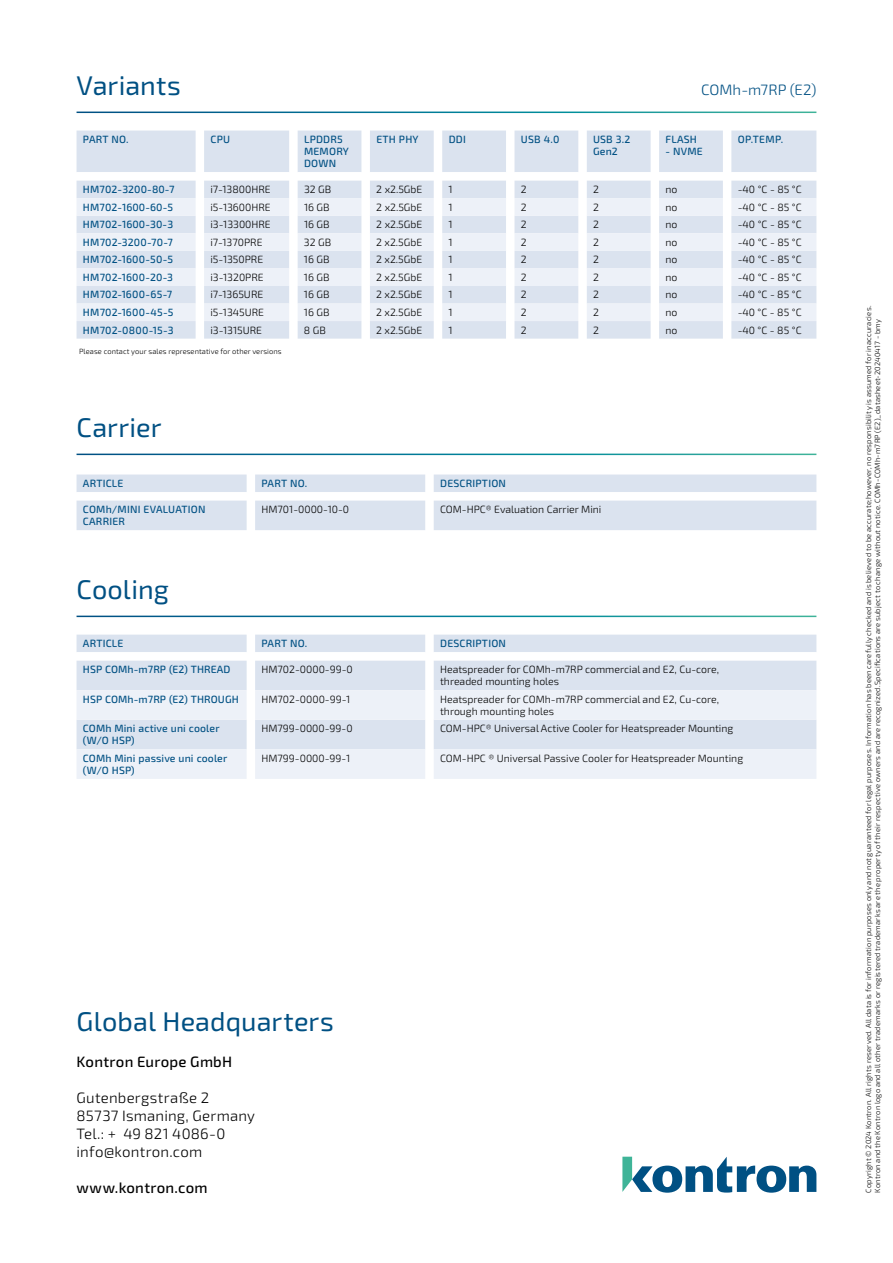
<style>
.page{position:relative;width:893px;height:1263px;background:#fff}
.page>*{position:absolute;margin:0;border:0;box-sizing:border-box;transform-origin:0 0}
.t1{font:27px "Sn T";color:#005083}
.t2{font:27px "Kontron";letter-spacing:.005em;color:#005083}
.t3{font:300 15px/18px "Sn T";letter-spacing:.015em;color:#000}
.t4{font:500 15px "Sn T";letter-spacing:.015em;color:#000}
.t5{font:300 15px "Sn T";letter-spacing:.005em;color:#005083}
.t6{font:300 10.5px/12px "Sn T";color:#000}
.t7{font:500 10.5px/12px "Sn T";letter-spacing:.015em;color:#005083}
.t8{font:300 7.5px/9px "Sn T";letter-spacing:.025em;color:#000}
</style>
<div class="page">
<svg style="left:622px;top:1157px;width:194px;height:36px"></svg>
<svg style="left:77px;top:474px;width:739px;height:56px"></svg>
<svg style="left:77px;top:635px;width:739px;height:26px"></svg>
<div style="left:77px;top:661px;width:739px;height:29px;background:#dbe3ef"></div>
<svg style="left:77px;top:690px;width:739px;height:89px;background:#e7ecf5"></svg>
<svg style="left:77px;top:131px;width:739px;height:50px"></svg>
<svg style="left:77px;top:181px;width:739px;height:158px;background:#dee5f0"></svg>
<svg style="left:77px;top:198px;width:739px;height:123px;background:#e7edf5"></svg>
<h1 class="t1" style="left:77px;top:75px;width:106px">Variants</h1>
<h2 class="t5" style="left:701px;top:83px;width:117px">COMh-m7RP (E2)</h2>
<p class="t7" style="left:83px;top:134px;width:47px">PART NO.</p>
<p class="t7" style="left:211px;top:134px;width:21px">CPU</p>
<p class="t7" style="left:304px;top:134px;width:46px">LPDDR5<br>MEMORY<br>DOWN</p>
<p class="t7" style="left:376px;top:134px;width:44px">ETH PHY</p>
<p class="t7" style="left:449px;top:134px;width:19px">DDI</p>
<p class="t7" style="left:521px;top:134px;width:40px">USB 4.0</p>
<p class="t7" style="left:593px;top:134px;width:39px">USB 3.2<br>Gen2</p>
<p class="t7" style="left:665px;top:134px;width:33px">FLASH</p>
<p class="t7" style="left:665px;top:146px;width:39px">- NVME</p>
<p class="t7" style="left:738px;top:134px;width:47px">OP.TEMP.</p>
<p class="t7" style="left:83px;top:184px;width:93px">HM702-3200-80-7</p>
<p class="t6" style="left:210px;top:184px;width:62px">i7-13800HRE</p>
<p class="t6" style="left:304px;top:184px;width:29px">32 GB</p>
<p class="t6" style="left:376px;top:184px;width:47px">2 x2.5GbE</p>
<p class="t6" style="left:449px;top:184px;width:6px">1</p>
<p class="t6" style="left:521px;top:184px;width:7px">2</p>
<p class="t6" style="left:593px;top:184px;width:7px">2</p>
<p class="t6" style="left:665px;top:184px;width:13px">no</p>
<p class="t6" style="left:738px;top:184px;width:65px">-40 °C - 85 °C</p>
<p class="t7" style="left:83px;top:202px;width:92px">HM702-1600-60-5</p>
<p class="t6" style="left:210px;top:202px;width:62px">i5-13600HRE</p>
<p class="t6" style="left:304px;top:202px;width:27px">16 GB</p>
<p class="t6" style="left:376px;top:202px;width:47px">2 x2.5GbE</p>
<p class="t6" style="left:449px;top:202px;width:6px">1</p>
<p class="t6" style="left:521px;top:202px;width:7px">2</p>
<p class="t6" style="left:593px;top:202px;width:7px">2</p>
<p class="t6" style="left:665px;top:202px;width:13px">no</p>
<p class="t6" style="left:738px;top:202px;width:65px">-40 °C - 85 °C</p>
<p class="t7" style="left:83px;top:219px;width:92px">HM702-1600-30-3</p>
<p class="t6" style="left:210px;top:219px;width:62px">i3-13300HRE</p>
<p class="t6" style="left:304px;top:219px;width:27px">16 GB</p>
<p class="t6" style="left:376px;top:219px;width:47px">2 x2.5GbE</p>
<p class="t6" style="left:449px;top:219px;width:6px">1</p>
<p class="t6" style="left:521px;top:219px;width:7px">2</p>
<p class="t6" style="left:593px;top:219px;width:7px">2</p>
<p class="t6" style="left:665px;top:219px;width:13px">no</p>
<p class="t6" style="left:738px;top:219px;width:65px">-40 °C - 85 °C</p>
<p class="t7" style="left:83px;top:237px;width:91px">HM702-3200-70-7</p>
<p class="t6" style="left:210px;top:237px;width:54px">i7-1370PRE</p>
<p class="t6" style="left:304px;top:237px;width:29px">32 GB</p>
<p class="t6" style="left:376px;top:237px;width:47px">2 x2.5GbE</p>
<p class="t6" style="left:449px;top:237px;width:6px">1</p>
<p class="t6" style="left:521px;top:237px;width:7px">2</p>
<p class="t6" style="left:593px;top:237px;width:7px">2</p>
<p class="t6" style="left:665px;top:237px;width:13px">no</p>
<p class="t6" style="left:738px;top:237px;width:65px">-40 °C - 85 °C</p>
<p class="t7" style="left:83px;top:254px;width:92px">HM702-1600-50-5</p>
<p class="t6" style="left:210px;top:254px;width:54px">i5-1350PRE</p>
<p class="t6" style="left:304px;top:254px;width:27px">16 GB</p>
<p class="t6" style="left:376px;top:254px;width:47px">2 x2.5GbE</p>
<p class="t6" style="left:449px;top:254px;width:6px">1</p>
<p class="t6" style="left:521px;top:254px;width:7px">2</p>
<p class="t6" style="left:593px;top:254px;width:7px">2</p>
<p class="t6" style="left:665px;top:254px;width:13px">no</p>
<p class="t6" style="left:738px;top:254px;width:65px">-40 °C - 85 °C</p>
<p class="t7" style="left:83px;top:272px;width:92px">HM702-1600-20-3</p>
<p class="t6" style="left:210px;top:272px;width:55px">i3-1320PRE</p>
<p class="t6" style="left:304px;top:272px;width:27px">16 GB</p>
<p class="t6" style="left:376px;top:272px;width:47px">2 x2.5GbE</p>
<p class="t6" style="left:449px;top:272px;width:6px">1</p>
<p class="t6" style="left:521px;top:272px;width:7px">2</p>
<p class="t6" style="left:593px;top:272px;width:7px">2</p>
<p class="t6" style="left:665px;top:272px;width:13px">no</p>
<p class="t6" style="left:738px;top:272px;width:65px">-40 °C - 85 °C</p>
<p class="t7" style="left:83px;top:289px;width:91px">HM702-1600-65-7</p>
<p class="t6" style="left:210px;top:289px;width:54px">i7-1365URE</p>
<p class="t6" style="left:304px;top:289px;width:27px">16 GB</p>
<p class="t6" style="left:376px;top:289px;width:47px">2 x2.5GbE</p>
<p class="t6" style="left:449px;top:289px;width:6px">1</p>
<p class="t6" style="left:521px;top:289px;width:7px">2</p>
<p class="t6" style="left:593px;top:289px;width:7px">2</p>
<p class="t6" style="left:665px;top:289px;width:13px">no</p>
<p class="t6" style="left:738px;top:289px;width:65px">-40 °C - 85 °C</p>
<p class="t7" style="left:83px;top:307px;width:92px">HM702-1600-45-5</p>
<p class="t6" style="left:210px;top:307px;width:55px">i5-1345URE</p>
<p class="t6" style="left:304px;top:307px;width:27px">16 GB</p>
<p class="t6" style="left:376px;top:307px;width:47px">2 x2.5GbE</p>
<p class="t6" style="left:448px;top:307px;width:6px">1</p>
<p class="t6" style="left:521px;top:307px;width:7px">2</p>
<p class="t6" style="left:593px;top:307px;width:7px">2</p>
<p class="t6" style="left:665px;top:307px;width:13px">no</p>
<p class="t6" style="left:738px;top:307px;width:65px">-40 °C - 85 °C</p>
<p class="t7" style="left:83px;top:324px;width:92px">HM702-0800-15-3</p>
<p class="t6" style="left:210px;top:324px;width:53px">i3-1315URE</p>
<p class="t6" style="left:304px;top:324px;width:23px">8 GB</p>
<p class="t6" style="left:376px;top:324px;width:47px">2 x2.5GbE</p>
<p class="t6" style="left:448px;top:324px;width:6px">1</p>
<p class="t6" style="left:521px;top:324px;width:7px">2</p>
<p class="t6" style="left:593px;top:324px;width:7px">2</p>
<p class="t6" style="left:665px;top:324px;width:13px">no</p>
<p class="t6" style="left:738px;top:324px;width:65px">-40 °C - 85 °C</p>
<p class="t8" style="left:79px;top:347px;width:204px">Please contact your sales representative for other versions</p>
<h1 class="t1" style="left:77px;top:417px;width:87px">Carrier</h1>
<p class="t7" style="left:83px;top:478px;width:42px">ARTICLE</p>
<p class="t7" style="left:262px;top:478px;width:47px">PART NO.</p>
<p class="t7" style="left:440px;top:478px;width:67px">DESCRIPTION</p>
<p class="t7" style="left:83px;top:504px;width:124px">COMh/MINI EVALUATION<br>CARRIER</p>
<p class="t6" style="left:261px;top:504px;width:89px">HM701-0000-10-0</p>
<p class="t6" style="left:440px;top:504px;width:163px">COM-HPC® Evaluation Carrier Mini</p>
<h1 class="t1" style="left:77px;top:579px;width:94px">Cooling</h1>
<p class="t7" style="left:83px;top:638px;width:42px">ARTICLE</p>
<p class="t7" style="left:262px;top:638px;width:47px">PART NO.</p>
<p class="t7" style="left:440px;top:638px;width:67px">DESCRIPTION</p>
<p class="t7" style="left:83px;top:664px;width:149px">HSP COMh-m7RP (E2) THREAD</p>
<p class="t6" style="left:261px;top:664px;width:93px">HM702-0000-99-0</p>
<p class="t6" style="left:440px;top:664px;width:280px">Heatspreader for COMh-m7RP commercial and E2, Cu-core, threaded mounting holes</p>
<p class="t7" style="left:83px;top:694px;width:157px">HSP COMh-m7RP (E2) THROUGH</p>
<p class="t6" style="left:261px;top:694px;width:90px">HM702-0000-99-1</p>
<p class="t6" style="left:440px;top:694px;width:280px">Heatspreader for COMh-m7RP commercial and E2, Cu-core, through mounting holes</p>
<p class="t7" style="left:83px;top:723px;width:138px">COMh Mini active uni cooler (W/O HSP)</p>
<p class="t6" style="left:261px;top:723px;width:93px">HM799-0000-99-0</p>
<p class="t6" style="left:440px;top:723px;width:295px">COM-HPC® Universal Active Cooler for Heatspreader Mounting</p>
<p class="t7" style="left:83px;top:753px;width:146px">COMh Mini passive uni cooler (W/O HSP)</p>
<p class="t6" style="left:261px;top:753px;width:90px">HM799-0000-99-1</p>
<p class="t6" style="left:440px;top:753px;width:305px">COM-HPC ® Universal Passive Cooler for Heatspreader Mounting</p>
<h1 class="t2" style="left:77px;top:1012px;width:259px">Global Headquarters</h1>
<h2 class="t4" style="left:77px;top:1056px;width:157px">Kontron Europe GmbH</h2>
<h2 class="t3" style="left:77px;top:1089px;width:180px">Gutenbergstraße 2<br>85737 Ismaning, Germany<br>Tel.: + 49 821 4086-0 info@kontron.com</h2>
<h2 class="t4" style="left:77px;top:1182px;width:133px">www.kontron.com</h2>
<p class="t8" style="left:864px;top:1193px;width:888px;rotate:-90deg">Copyright © 2024 Kontron. All rights reserved. All data is for information purposes only and not guaranteed for legal purposes. Information has been carefully checked and is believed to be accurate;however, no responsibility is assumed for inaccuracies.<br>Kontron and the Kontron logo and all other trademarks or registered trademarks are the property of their respective owners and are recognized.Specifications are subject to change without notice. COMh-COMh-m7RP (E2)_datasheet-20240417 - bmy</p>
</div>
